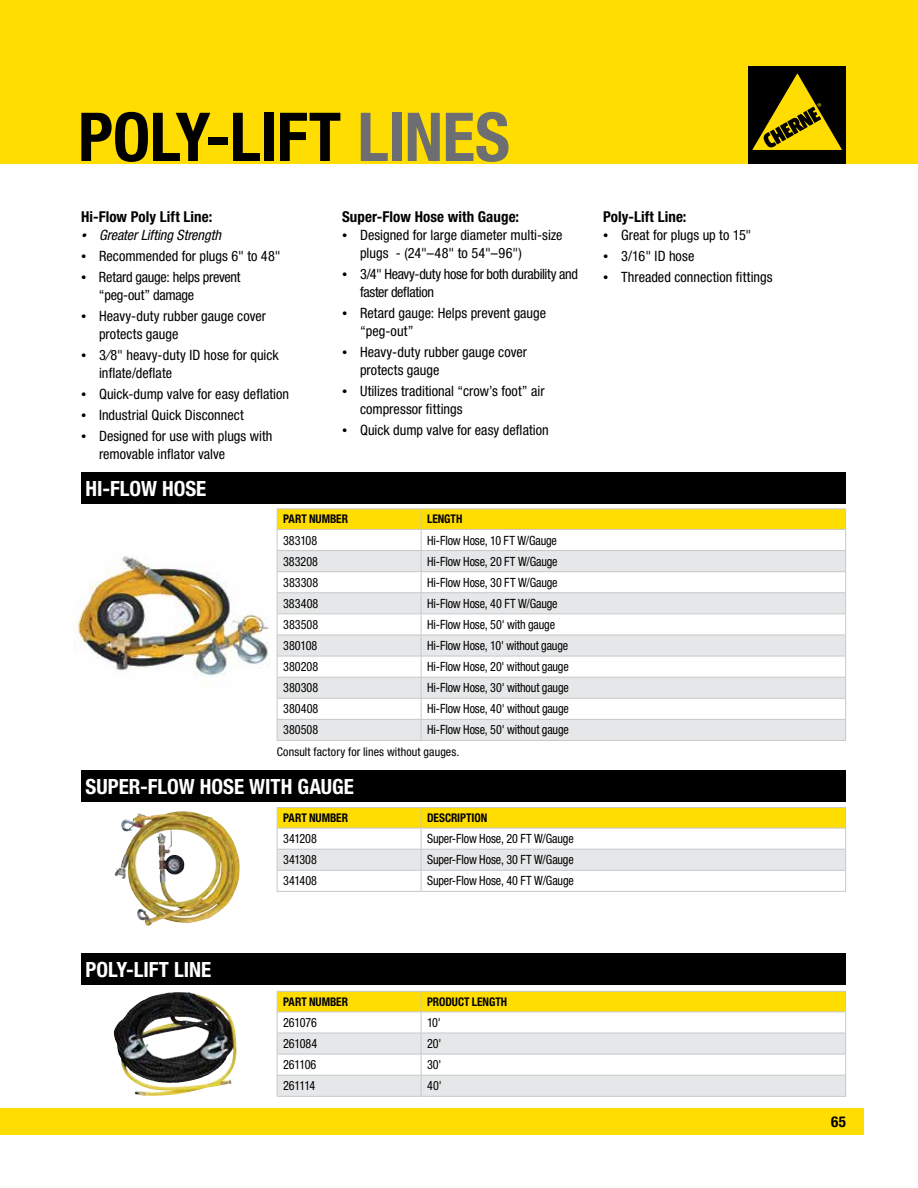
<style>
.page{position:relative;width:918px;height:1188px;background:#fff}
.page>*{position:absolute;margin:0;border:0;box-sizing:border-box;transform-origin:0 0}
.t1{font:700 condensed 67.5px "Helvetica Neue LT Std";letter-spacing:-.01em;color:#000}
.t2{font:700 condensed 21px "Helvetica Neue LT Std";color:#fff}
.t3{font:700 condensed 15px "Helvetica Neue LT Std";letter-spacing:.005em;color:#000}
.t4{font:condensed 14.25px/18px "Helvetica Neue LT Std";color:#000}
.t5{font:condensed 14.25px/18px "Helvetica Neue LT Std";letter-spacing:-.025em;color:#000}
.t6{font:condensed 14.25px/18px "Helvetica Neue LT Std";letter-spacing:-.02em;color:#000}
.t7{font:italic condensed 14.25px "Helvetica Neue LT Std";color:#000}
.t8{font:condensed 12.75px "Helvetica Neue LT Std";letter-spacing:-.01em;color:#000;scale:.95 1}
.t9{font:700 condensed 12px "Helvetica Neue LT Std";letter-spacing:-.005em;color:#000;scale:.95 1}
.t10{font:condensed 12px "Helvetica Neue LT Std";letter-spacing:.01em;color:#000}
.s1{color:#6d6e71}
.s2{font-size:10.5px}
</style>
<div class="page">
<div style="left:0;top:0;width:918px;height:164px;background:#fd0"></div>
<img style="left:73px;top:531px;width:204px;height:161px">
<img style="left:114px;top:992px;width:123px;height:104px">
<hr style="left:277px;top:1096px;width:144px;height:1px;background:#c7c8ca">
<hr style="left:421px;top:1096px;width:425px;height:1px;background:#c7c8ca">
<svg style="left:277px;top:991px;width:569px;height:105px"></svg>
<hr style="left:421px;top:1012px;width:425px;height:1px;background:#c7c8ca">
<hr style="left:277px;top:740px;width:144px;height:1px;background:#c7c8ca">
<hr style="left:421px;top:740px;width:425px;height:1px;background:#c7c8ca">
<hr style="left:277px;top:508px;width:144px;height:1px;background:#c7c8ca">
<hr style="left:421px;top:508px;width:425px;height:1px;background:#c7c8ca">
<svg style="left:277px;top:509px;width:569px;height:231px"></svg>
<hr style="left:277px;top:529px;width:144px;height:1px;background:#c7c8ca">
<hr style="left:421px;top:529px;width:425px;height:1px;background:#c7c8ca">
<hr style="left:277px;top:807px;width:144px;height:1px;background:#c7c8ca">
<hr style="left:421px;top:807px;width:425px;height:1px;background:#c7c8ca">
<svg style="left:277px;top:808px;width:569px;height:84px"></svg>
<hr style="left:421px;top:828px;width:425px;height:1px;background:#c7c8ca">
<img style="left:115px;top:811px;width:62px;height:115px">
<div style="left:81px;top:472px;width:765px;height:31px;background:#000"></div>
<div style="left:81px;top:770px;width:765px;height:31px;background:#000"></div>
<div style="left:81px;top:954px;width:765px;height:31px;background:#000"></div>
<div style="left:0;top:1108px;width:864px;height:28px;background:#fd0"></div>
<div style="left:748px;top:66px;width:98px;height:98px;background:#000"></div>
<svg style="left:752px;top:74px;width:90px;height:76px"></svg>
<h1 class="t1" style="left:78px;top:96px;width:434px">POLY-LIFT <span class="s1">LINES</span></h1>
<p class="t3" style="left:81px;top:208px;width:133px">Hi-Flow Poly Lift Line:</p>
<p class="t7" style="left:81px;top:227px;width:141px"><span class="s2">•</span> Greater Lifting Strength</p>
<p class="t4" style="left:81px;top:247px;width:201px"><span class="s2">•</span> Recommended for plugs 6" to 48"</p>
<p class="t6" style="left:99px;top:268px;width:143px;text-indent:-18px"><span class="s2">•</span> Retard gauge: helps prevent “peg-out” damage</p>
<p class="t4" style="left:99px;top:307px;width:168px;text-indent:-18px"><span class="s2">•</span> Heavy-duty rubber gauge cover protects gauge</p>
<p class="t4" style="left:99px;top:346px;width:181px;text-indent:-18px"><span class="s2">•</span> 3⁄8" heavy-duty ID hose for quick inflate/deflate</p>
<p class="t4" style="left:81px;top:385px;width:210px"><span class="s2">•</span> Quick-dump valve for easy deflation</p>
<p class="t4" style="left:81px;top:406px;width:164px"><span class="s2">•</span> Industrial Quick Disconnect</p>
<p class="t4" style="left:99px;top:427px;width:175px;text-indent:-18px"><span class="s2">•</span> Designed for use with plugs with removable inflator valve</p>
<h2 class="t2" style="left:86px;top:476px;width:122px">HI-FLOW HOSE</h2>
<p class="t3" style="left:342px;top:208px;width:179px">Super-Flow Hose with Gauge:</p>
<p class="t4" style="left:360px;top:226px;width:204px;text-indent:-18px"><span class="s2">•</span> Designed for large diameter multi-size plugs - (24"–48" to 54"–96")</p>
<p class="t5" style="left:360px;top:265px;width:219px;text-indent:-18px"><span class="s2">•</span> 3/4" Heavy-duty hose for both durability and faster deflation</p>
<p class="t4" style="left:360px;top:304px;width:188px;text-indent:-18px"><span class="s2">•</span> Retard gauge: Helps prevent gauge “peg-out”</p>
<p class="t4" style="left:360px;top:343px;width:168px;text-indent:-18px"><span class="s2">•</span> Heavy-duty rubber gauge cover protects gauge</p>
<p class="t4" style="left:360px;top:382px;width:186px;text-indent:-18px"><span class="s2">•</span> Utilizes traditional “crow’s foot” air compressor fittings</p>
<p class="t4" style="left:342px;top:421px;width:208px"><span class="s2">•</span> Quick dump valve for easy deflation</p>
<p class="t9" style="left:283px;top:512px;width:70px">PART NUMBER</p>
<p class="t9" style="left:427px;top:512px;width:39px">LENGTH</p>
<p class="t8" style="left:283px;top:533px;width:37px">383108</p>
<p class="t8" style="left:427px;top:533px;width:138px">Hi-Flow Hose, 10 FT W/Gauge</p>
<p class="t8" style="left:283px;top:554px;width:38px">383208</p>
<p class="t8" style="left:427px;top:554px;width:139px">Hi-Flow Hose, 20 FT W/Gauge</p>
<p class="t8" style="left:283px;top:575px;width:38px">383308</p>
<p class="t8" style="left:427px;top:575px;width:139px">Hi-Flow Hose, 30 FT W/Gauge</p>
<p class="t8" style="left:283px;top:596px;width:39px">383408</p>
<p class="t8" style="left:427px;top:596px;width:139px">Hi-Flow Hose, 40 FT W/Gauge</p>
<p class="t8" style="left:283px;top:617px;width:38px">383508</p>
<p class="t8" style="left:427px;top:617px;width:136px">Hi-Flow Hose, 50' with gauge</p>
<p class="t8" style="left:283px;top:638px;width:38px">380108</p>
<p class="t8" style="left:427px;top:638px;width:150px">Hi-Flow Hose, 10' without gauge</p>
<p class="t8" style="left:283px;top:659px;width:38px">380208</p>
<p class="t8" style="left:427px;top:659px;width:151px">Hi-Flow Hose, 20' without gauge</p>
<p class="t8" style="left:283px;top:680px;width:38px">380308</p>
<p class="t8" style="left:427px;top:680px;width:151px">Hi-Flow Hose, 30' without gauge</p>
<p class="t8" style="left:283px;top:701px;width:39px">380408</p>
<p class="t8" style="left:427px;top:701px;width:151px">Hi-Flow Hose, 40' without gauge</p>
<p class="t8" style="left:283px;top:723px;width:38px">380508</p>
<p class="t8" style="left:427px;top:723px;width:151px">Hi-Flow Hose, 50' without gauge</p>
<p class="t10" style="left:277px;top:745px;width:184px">Consult factory for lines without gauges.</p>
<h2 class="t2" style="left:86px;top:774px;width:270px">SUPER-FLOW HOSE WITH GAUGE</h2>
<p class="t9" style="left:283px;top:811px;width:70px">PART NUMBER</p>
<p class="t9" style="left:427px;top:811px;width:65px">DESCRIPTION</p>
<p class="t8" style="left:283px;top:831px;width:37px">341208</p>
<p class="t8" style="left:427px;top:831px;width:156px">Super-Flow Hose, 20 FT W/Gauge</p>
<p class="t8" style="left:283px;top:852px;width:37px">341308</p>
<p class="t8" style="left:427px;top:852px;width:156px">Super-Flow Hose, 30 FT W/Gauge</p>
<p class="t8" style="left:283px;top:873px;width:37px">341408</p>
<p class="t8" style="left:427px;top:873px;width:156px">Super-Flow Hose, 40 FT W/Gauge</p>
<p class="t3" style="left:603px;top:208px;width:85px">Poly-Lift Line:</p>
<p class="t4" style="left:603px;top:226px;width:150px"><span class="s2">•</span> Great for plugs up to 15"</p>
<p class="t4" style="left:603px;top:247px;width:93px"><span class="s2">•</span> 3/16" ID hose</p>
<p class="t4" style="left:603px;top:268px;width:171px"><span class="s2">•</span> Threaded connection fittings</p>
<h2 class="t2" style="left:86px;top:957px;width:127px">POLY-LIFT LINE</h2>
<p class="t9" style="left:283px;top:994px;width:70px">PART NUMBER</p>
<p class="t9" style="left:427px;top:994px;width:86px">PRODUCT LENGTH</p>
<p class="t8" style="left:283px;top:1015px;width:37px">261076</p>
<p class="t8" style="left:427px;top:1015px;width:16px">10'</p>
<p class="t8" style="left:283px;top:1036px;width:38px">261084</p>
<p class="t8" style="left:427px;top:1036px;width:17px">20'</p>
<p class="t8" style="left:283px;top:1057px;width:37px">261106</p>
<p class="t8" style="left:427px;top:1057px;width:17px">30'</p>
<p class="t8" style="left:283px;top:1078px;width:35px">261114</p>
<p class="t8" style="left:427px;top:1078px;width:17px">40'</p>
<p class="t3" style="left:831px;top:1113px;width:16px">65</p>
</div>
